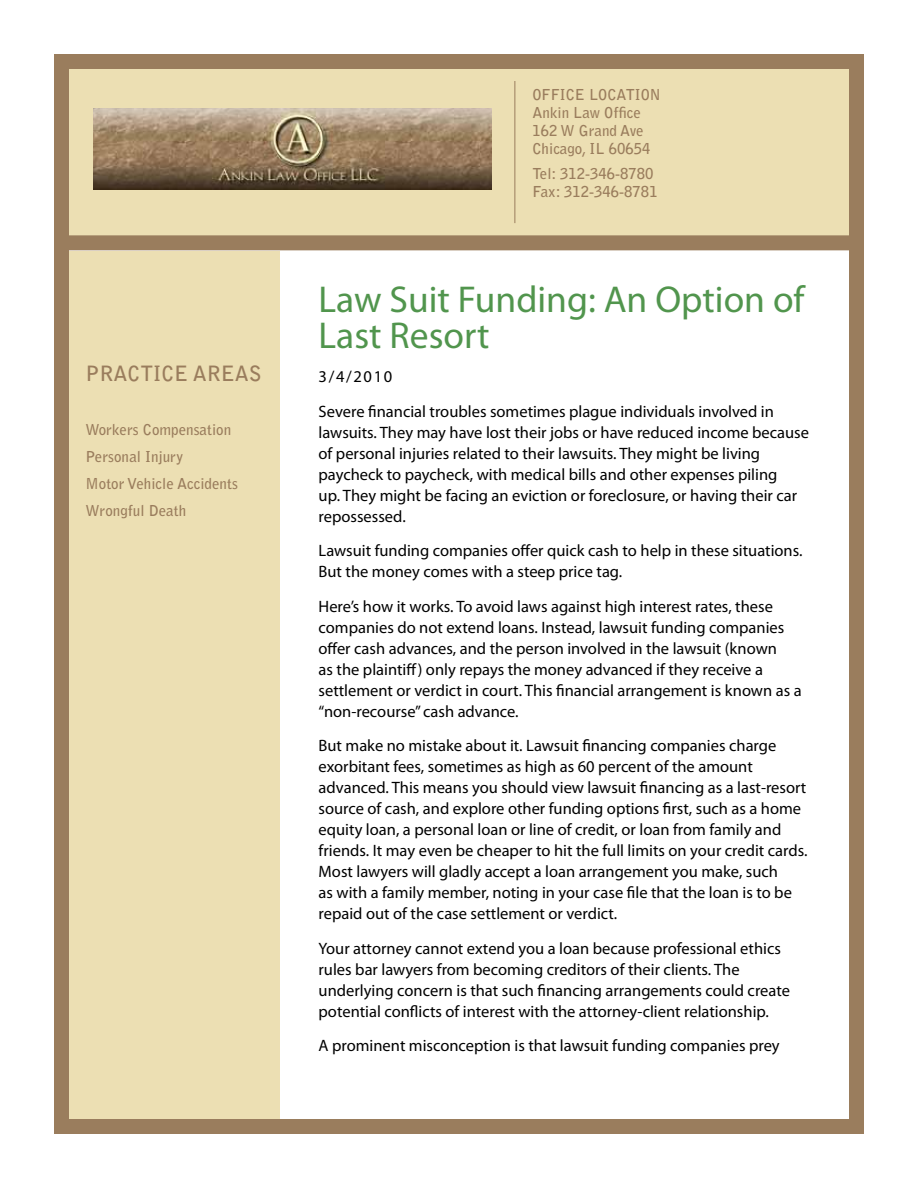
<style>
.page{position:relative;width:918px;height:1188px;background:#fff}
.page>*{position:absolute;margin:0;border:0;box-sizing:border-box;transform-origin:0 0}
.t1{font:37.5px/36px "Myriad Pro";color:#51954d}
.t2{font:700 21px "Bell Gothic Std";color:#9a7d5d}
.t3{font:16.5px/21px "Myriad Pro";color:#000}
.t4{font:700 15px/18px "Bell Gothic Std";color:#9a7d5d}
</style>
<div class="page">
<div style="left:54px;top:251px;width:225px;height:883px;background:#ecdfb3"></div>
<div style="left:54px;top:54px;width:810px;height:1080px;border:15px solid #9a7d5d"></div>
<div style="left:54px;top:54px;width:810px;height:196px;background:#ecdfb3;border:15px solid #9a7d5d"></div>
<hr style="left:514px;top:81px;width:1px;height:142px;background:#9a7d5d">
<img style="left:93px;top:109px;width:399px;height:81px">
<p class="t2" style="left:86px;top:361px;width:178px">PRACTICE AREAS</p>
<p class="t4" style="left:86px;top:417px;width:154px;line-height:27px">Workers Compensation<br>Personal Injury<br>Motor Vehicle Accidents<br>Wrongful Death</p>
<p class="t4" style="left:532px;top:85px;width:130px">OFFICE LOCATION<br>Ankin Law Office<br>162 W Grand Ave<br>Chicago, IL 60654</p>
<p class="t4" style="left:532px;top:165px;width:127px">Tel: 312-346-8780<br>Fax: 312-346-8781</p>
<h1 class="t1" style="left:319px;top:280px;width:487px">Law Suit Funding: An Option of<br>Last Resort</h1>
<p class="t3" style="left:319px;top:359px;width:457px;line-height:34.5px">3/4/2010<br>Severe financial troubles sometimes plague individuals involved in</p>
<p class="t3" style="left:319px;top:421px;width:492px">lawsuits. They may have lost their jobs or have reduced income because of personal injuries related to their lawsuits. They might be living paycheck to paycheck, with medical bills and other expenses piling<br>up. They might be facing an eviction or foreclosure, or having their car repossessed.</p>
<p class="t3" style="left:319px;top:540px;width:485px">Lawsuit funding companies offer quick cash to help in these situations.<br>But the money comes with a steep price tag.</p>
<p class="t3" style="left:319px;top:595px;width:485px">Here’s how it works. To avoid laws against high interest rates, these companies do not extend loans. Instead, lawsuit funding companies offer cash advances, and the person involved in the lawsuit (known<br>as the plaintiff) only repays the money advanced if they receive a settlement or verdict in court. This financial arrangement is known as a “non-recourse” cash advance.</p>
<p class="t3" style="left:319px;top:735px;width:490px">But make no mistake about it. Lawsuit financing companies charge exorbitant fees, sometimes as high as 60 percent of the amount advanced. This means you should view lawsuit financing as a last-resort source of cash, and explore other funding options first, such as a home equity loan, a personal loan or line of credit, or loan from family and friends. It may even be cheaper to hit the full limits on your credit cards.<br>Most lawyers will gladly accept a loan arrangement you make, such<br>as with a family member, noting in your case file that the loan is to be repaid out of the case settlement or verdict.</p>
<p class="t3" style="left:319px;top:937px;width:473px">Your attorney cannot extend you a loan because professional ethics rules bar lawyers from becoming creditors of their clients. The underlying concern is that such financing arrangements could create potential conflicts of interest with the attorney-client relationship.</p>
<p class="t3" style="left:319px;top:1035px;width:463px">A prominent misconception is that lawsuit funding companies prey</p>
</div>
